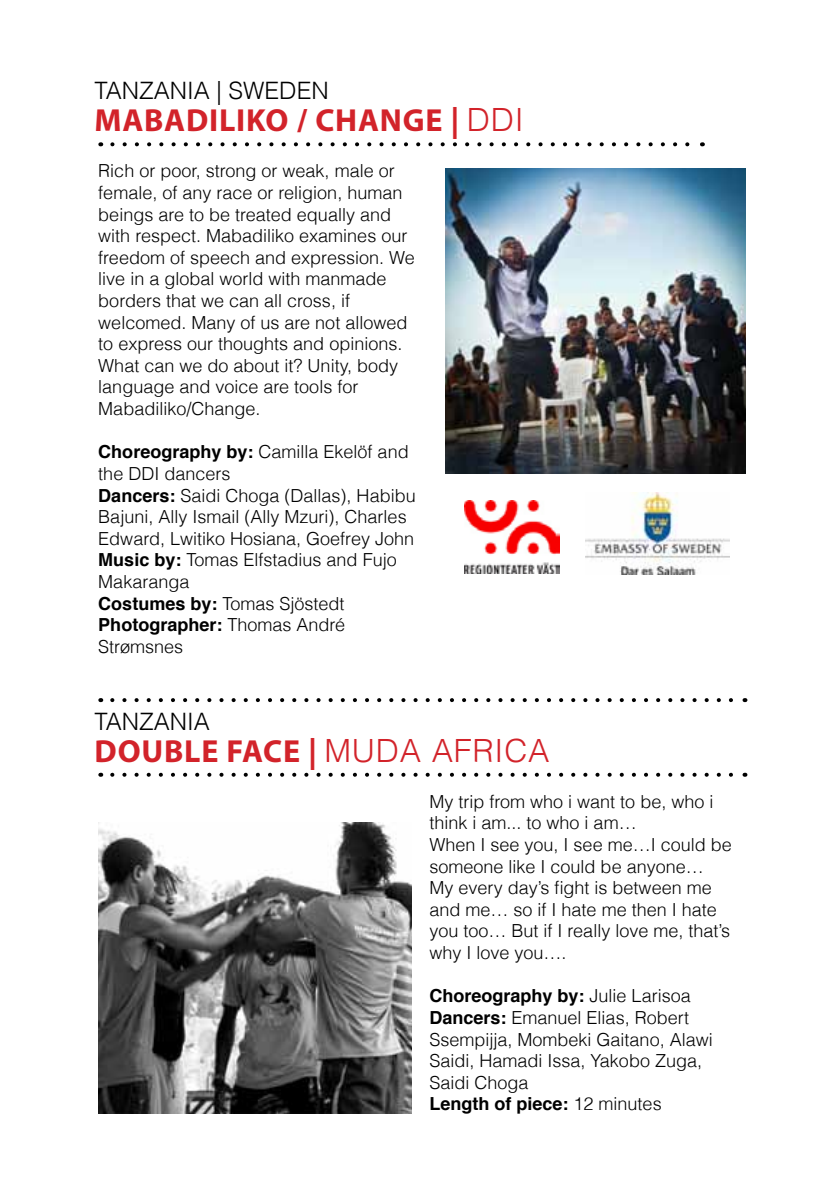
<style>
.page{position:relative;width:840px;height:1191px;background:#fff}
.page>*{position:absolute;margin:0;border:0;box-sizing:border-box;transform-origin:0 0}
.t1{font:700 32px "Myriad Pro";letter-spacing:.025em;color:#d2232a}
.t2{font:300 24px "Helvetica";color:#000}
.t3{font:300 18px/21.6px "Helvetica";color:#000}
.s1{font-family:"Helvetica";font-weight:300}
.s2{font-weight:700}
</style>
<div class="page">
<svg style="left:112px;top:142px;width:578px;height:4px"></svg>
<img style="left:98px;top:822px;width:313px;height:291px">
<svg style="left:112px;top:772px;width:621px;height:4px"></svg>
<svg style="left:112px;top:698px;width:621px;height:4px"></svg>
<img style="left:445px;top:169px;width:300px;height:305px">
<img style="left:464px;top:501px;width:95px;height:72px">
<img style="left:585px;top:492px;width:143px;height:82px">
<h2 class="t2" style="left:95px;top:72px;width:235px">TANZANIA | SWEDEN</h2>
<h1 class="t1" style="left:95px;top:100px;width:430px">MABADILIKO / CHANGE | <span class="s1">DDI</span></h1>
<p class="t3" style="left:98px;top:159px;width:318px">Rich or poor, strong or weak, male or female, of any race or religion, human beings are to be treated equally and with respect. Mabadiliko examines our freedom of speech and expression. We live in a global world with manmade borders that we can all cross, if welcomed. Many of us are not allowed to express our thoughts and opinions.<br>What can we do about it? Unity, body language and voice are tools for Mabadiliko/Change.</p>
<p class="t3" style="left:98px;top:440px;width:319px"><span class="s2">Choreography by:</span> Camilla Ekelöf and the DDI dancers<br><span class="s2">Dancers:</span> Saidi Choga (Dallas), Habibu<br>Bajuni, Ally Ismail (Ally Mzuri), Charles<br>Edward, Lwitiko Hosiana, Goefrey John<br><span class="s2">Music by:</span> Tomas Elfstadius and Fujo<br>Makaranga<br><span class="s2">Costumes by:</span> Tomas Sjöstedt<br><span class="s2">Photographer:</span> Thomas André<br>Strømsnes</p>
<h2 class="t2" style="left:95px;top:702px;width:117px">TANZANIA</h2>
<h1 class="t1" style="left:95px;top:730px;width:456px">DOUBLE FACE | <span class="s1">MUDA AFRICA</span></h1>
<p class="t3" style="left:429px;top:789px;width:304px">My trip from who i want to be, who i think i am... to who i am…<br>When I see you, I see me…I could be someone like I could be anyone…<br>My every day’s fight is between me and me… so if I hate me then I hate you too… But if I really love me, that’s why I love you….</p>
<p class="t3" style="left:429px;top:984px;width:285px"><span class="s2">Choreography by:</span> Julie Larisoa<br><span class="s2">Dancers:</span> Emanuel Elias, Robert<br>Ssempijja, Mombeki Gaitano, Alawi<br>Saidi, Hamadi Issa, Yakobo Zuga,<br>Saidi Choga<br><span class="s2">Length of piece:</span> 12 minutes</p>
</div>
